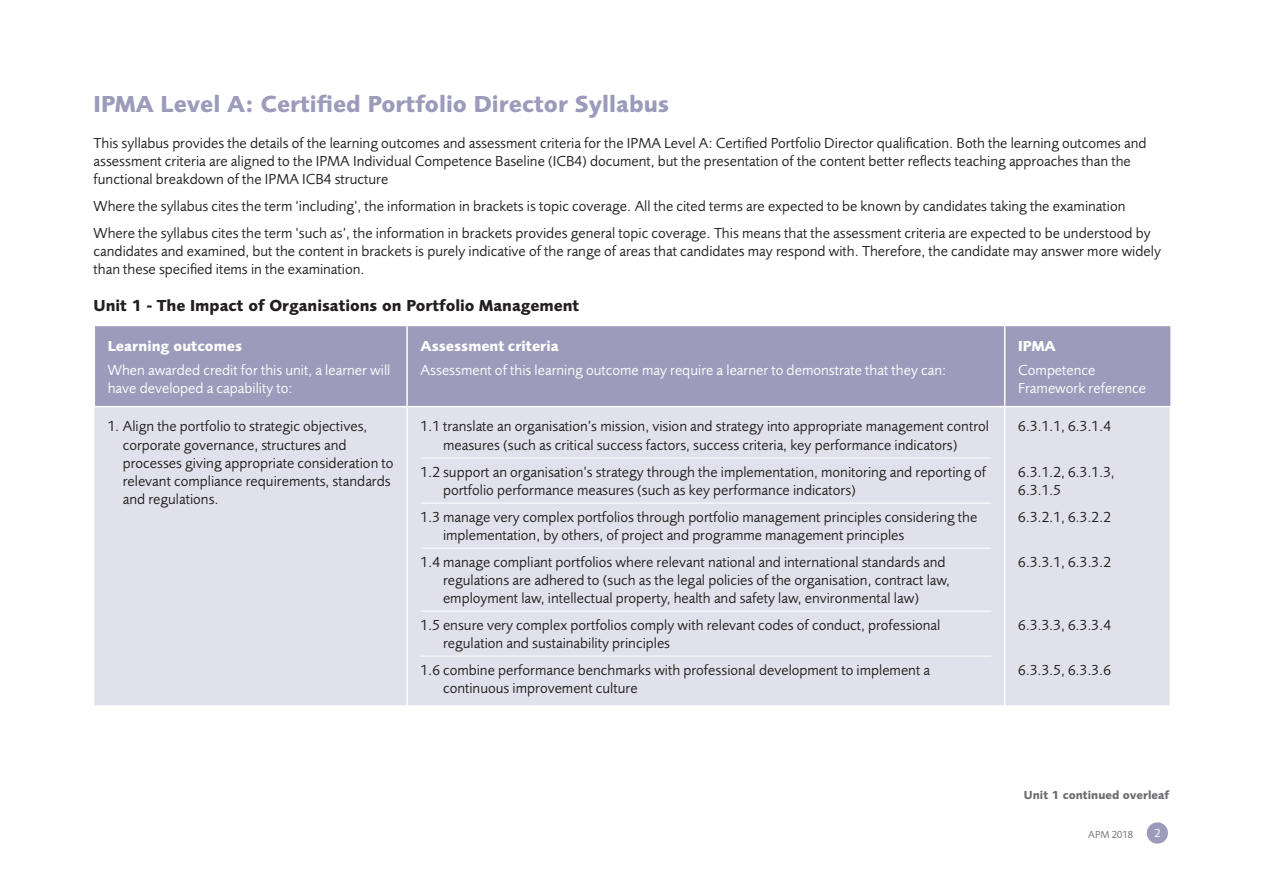
<style>
.page{position:relative;width:1263px;height:893px;background:#fff}
.page>*{position:absolute;margin:0;border:0;box-sizing:border-box;transform-origin:0 0}
.t1{font:700 24px "Foundry Sans";color:#9d9bbb}
.t2{font:700 16.5px "Foundry Sans";color:#231f20}
.t3{font:15px/18px "Foundry Sans";color:#231f20}
.t4{font:15px/18px "Foundry Sans";color:#fff}
.t5{font:700 15px "Foundry Sans";color:#fff}
.t6{font:700 12px "Foundry Sans";color:#6c6d70}
.t7{font:12px "Foundry Sans";color:#fff}
.t8{font:10.5px "Foundry Sans";color:#6c6d70}
</style>
<div class="page">
<div style="left:1147px;top:822px;width:21px;height:22px;background:#9d9bbb;border-radius:50%"></div>
<div style="left:95px;top:326px;width:1075px;height:80px;background:#9d9bbb"></div>
<div style="left:94px;top:407px;width:1075px;height:298px;background:#e1e1eb"></div>
<hr style="left:406px;top:407px;width:2px;height:298px;background:#fff">
<hr style="left:1004px;top:407px;width:1px;height:298px;background:#fff">
<hr style="left:406px;top:326px;width:2px;height:80px;background:#fff">
<hr style="left:1004px;top:326px;width:1px;height:80px;background:#fff">
<hr style="left:421px;top:458px;width:570px;height:1px;background:#fff">
<hr style="left:421px;top:503px;width:570px;height:1px;background:#fff">
<hr style="left:421px;top:548px;width:570px;height:1px;background:#fff">
<hr style="left:421px;top:611px;width:570px;height:1px;background:#fff">
<hr style="left:421px;top:656px;width:570px;height:1px;background:#fff">
<h1 class="t1" style="left:94px;top:90px;width:577px">IPMA Level A: Certified Portfolio Director Syllabus</h1>
<p class="t3" style="left:94px;top:134px;width:1054px">This syllabus provides the details of the learning outcomes and assessment criteria for the IPMA Level A: Certified Portfolio Director qualification. Both the learning outcomes and assessment criteria are aligned to the IPMA Individual Competence Baseline (ICB4) document, but the presentation of the content better reflects teaching approaches than the functional breakdown of the IPMA ICB4 structure</p>
<p class="t3" style="left:94px;top:192px;width:1059px;line-height:27px">Where the syllabus cites the term ‘including’, the information in brackets is topic coverage. All the cited terms are expected to be known by candidates taking the examination<br>Where the syllabus cites the term ‘such as’, the information in brackets provides general topic coverage. This means that the assessment criteria are expected to be understood by</p>
<p class="t3" style="left:94px;top:242px;width:1069px">candidates and examined, but the content in brackets is purely indicative of the range of areas that candidates may respond with. Therefore, the candidate may answer more widely than these specified items in the examination.</p>
<p class="t2" style="left:94px;top:296px;width:487px">Unit 1 - The Impact of Organisations on Portfolio Management</p>
<p class="t5" style="left:108px;top:337px;width:136px">Learning outcomes</p>
<p class="t4" style="left:108px;top:361px;width:284px">When awarded credit for this unit, a learner will have developed a capability to:</p>
<p class="t5" style="left:421px;top:337px;width:140px">Assessment criteria</p>
<p class="t4" style="left:421px;top:361px;width:527px">Assessment of this learning outcome may require a learner to demonstrate that they can:</p>
<p class="t5" style="left:1018px;top:337px;width:39px">IPMA</p>
<p class="t4" style="left:1018px;top:361px;width:129px">Competence<br>Framework reference</p>
<p class="t3" style="left:123px;top:417px;width:272px;text-indent:-15px">1. Align the portfolio to strategic objectives, corporate governance, structures and processes giving appropriate consideration to relevant compliance requirements, standards and regulations.</p>
<p class="t3" style="left:443px;top:417px;width:547px;text-indent:-22px">1.1 translate an organisation’s mission, vision and strategy into appropriate management control measures (such as critical success factors, success criteria, key performance indicators)</p>
<p class="t3" style="left:443px;top:462px;width:545px;text-indent:-22px">1.2 support an organisation’s strategy through the implementation, monitoring and reporting of portfolio performance measures (such as key performance indicators)</p>
<p class="t3" style="left:443px;top:507px;width:536px;text-indent:-22px">1.3 manage very complex portfolios through portfolio management principles considering the implementation, by others, of project and programme management principles</p>
<p class="t3" style="left:443px;top:552px;width:508px;text-indent:-22px">1.4 manage compliant portfolios where relevant national and international standards and regulations are adhered to (such as the legal policies of the organisation, contract law, employment law, intellectual property, health and safety law, environmental law)</p>
<p class="t3" style="left:443px;top:615px;width:499px;text-indent:-22px">1.5 ensure very complex portfolios comply with relevant codes of conduct, professional regulation and sustainability principles</p>
<p class="t3" style="left:443px;top:660px;width:489px;text-indent:-22px">1.6 combine performance benchmarks with professional development to implement a continuous improvement culture</p>
<p class="t3" style="left:1018px;top:417px;width:94px">6.3.1.1, 6.3.1.4</p>
<p class="t3" style="left:1018px;top:462px;width:98px">6.3.1.2, 6.3.1.3,<br>6.3.1.5</p>
<p class="t3" style="left:1018px;top:507px;width:94px">6.3.2.1, 6.3.2.2</p>
<p class="t3" style="left:1018px;top:552px;width:94px">6.3.3.1, 6.3.3.2</p>
<p class="t3" style="left:1018px;top:615px;width:94px">6.3.3.3, 6.3.3.4</p>
<p class="t3" style="left:1018px;top:660px;width:94px">6.3.3.5, 6.3.3.6</p>
<p class="t6" style="left:1024px;top:788px;width:147px">Unit 1 continued overleaf</p>
<p class="t8" style="left:1088px;top:828px;width:46px">APM 2018</p>
<p class="t7" style="left:1154px;top:826px;width:8px">2</p>
</div>
